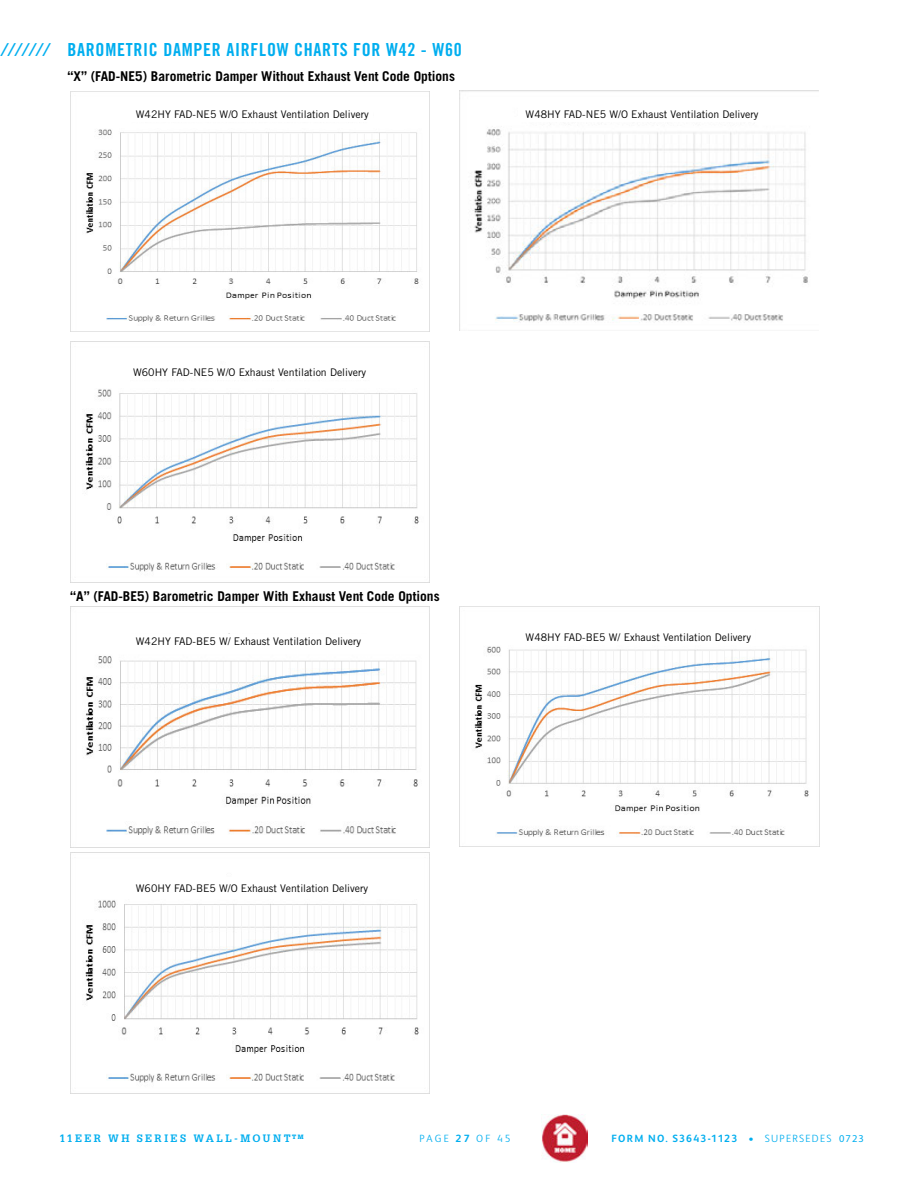
<style>
.page{position:relative;width:918px;height:1188px;background:#fff}
.page>*{position:absolute;margin:0;border:0;box-sizing:border-box;transform-origin:0 0}
.t1{font:18px "Trade Gothic LT Std Bd Cn 20";letter-spacing:.04em;color:#00aeef}
.t2{font:italic 700 18px "Glypha LT Std";color:#00aeef}
.t3{font:700 13.5px "Trade Gothic LT Std";color:#000}
.t4{font:10.5px "Trade Gothic LT Std";color:#000}
.t5{font:700 10.5px "FS Albert";letter-spacing:.11em;color:#00aeef}
.t6{font:700 10.5px "Glypha LT Std";letter-spacing:.235em;color:#00aeef}
.t7{font:300 10.5px "FS Albert";letter-spacing:.205em;color:#00aeef}
.s1{font-weight:700}
.s2{font-weight:300}
.s3{font-family:"Myriad Pro";font-weight:400}
</style>
<div class="page">
<img style="left:541px;top:1115px;width:47px;height:47px">
<img style="left:70px;top:91px;width:360px;height:241px">
<img style="left:459px;top:90px;width:359px;height:241px">
<img style="left:70px;top:341px;width:360px;height:241px">
<img style="left:70px;top:607px;width:360px;height:241px">
<img style="left:474px;top:646px;width:335px;height:191px">
<img style="left:70px;top:853px;width:360px;height:241px">
<div style="left:127px;top:107px;width:246px;height:15px;background:#fff"></div>
<div style="left:518px;top:107px;width:245px;height:15px;background:#fff"></div>
<div style="left:127px;top:365px;width:246px;height:15px;background:#fff"></div>
<div style="left:127px;top:634px;width:246px;height:15px;background:#fff"></div>
<div style="left:127px;top:878px;width:246px;height:14px;background:#fff"></div>
<h1 class="t2" style="left:0;top:38px;width:51px">///////</h1>
<h1 class="t1" style="left:68px;top:38px;width:396px">BAROMETRIC DAMPER AIRFLOW CHARTS FOR W42 - W60</h1>
<p class="t3" style="left:68px;top:67px;width:389px">“X” (FAD-NE5) Barometric Damper Without Exhaust Vent Code Options</p>
<p class="t4" style="left:136px;top:108px;width:235px">W42HY FAD-NE5 W/O Exhaust Ventilation Delivery</p>
<p class="t4" style="left:526px;top:108px;width:235px">W48HY FAD-NE5 W/O Exhaust Ventilation Delivery</p>
<p class="t4" style="left:133px;top:366px;width:235px">W60HY FAD-NE5 W/O Exhaust Ventilation Delivery</p>
<p class="t3" style="left:70px;top:588px;width:371px">“A” (FAD-BE5) Barometric Damper With Exhaust Vent Code Options</p>
<p class="t4" style="left:136px;top:635px;width:227px">W42HY FAD-BE5 W/ Exhaust Ventilation Delivery</p>
<p class="t4" style="left:526px;top:631px;width:227px">W48HY FAD-BE5 W/ Exhaust Ventilation Delivery</p>
<p class="t4" style="left:136px;top:882px;width:234px">W60HY FAD-BE5 W/O Exhaust Ventilation Delivery</p>
<p class="t6" style="left:59px;top:1132px;width:246px">11EER WH SERIES WALL-MOUNT<sup>TM</sup></p>
<p class="t7" style="left:420px;top:1132px;width:93px">PAGE <span class="s1">27</span> OF 45</p>
<p class="t5" style="left:612px;top:1132px;width:254px">FORM NO. S3643-1123 <span class="s2">• SUPERSEDES</span> <span class="s3">0723</span></p>
</div>
